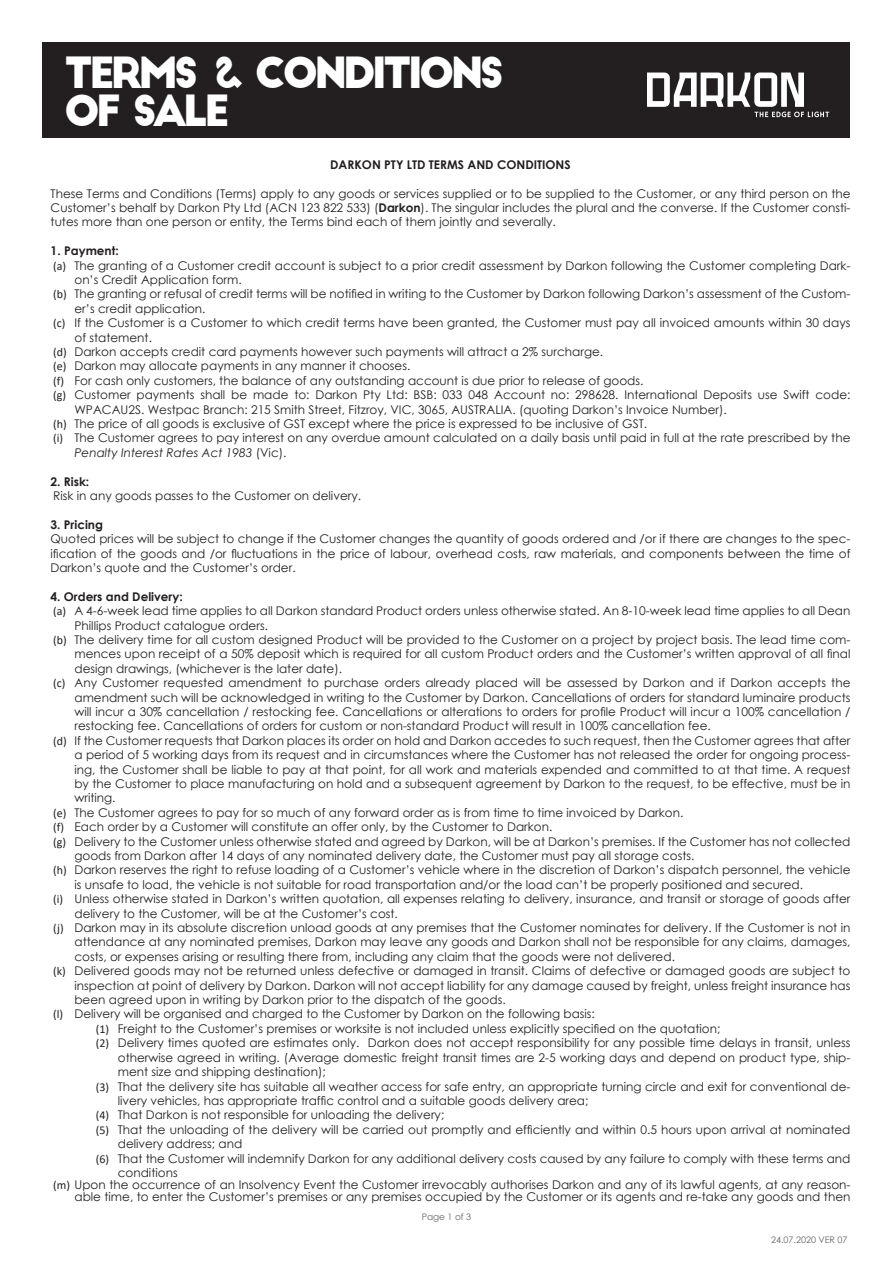
<style>
.page{position:relative;width:893px;height:1263px;background:#fff}
.page>*{position:absolute;margin:0;border:0;box-sizing:border-box;transform-origin:0 0}
.t1{font:42px/37.5px "Big John";letter-spacing:-.1em;color:#fff}
.Heading_1{font:12px/14.4px "Century Gothic";color:#231f20}
.Heading_1-2{font:700 12px "Century Gothic";color:#231f20}
.Body_Text{font:700 12px "Century Gothic";color:#231f20}
.t2{font:9px "Century Gothic";color:#636366}
.s1{font-weight:700}
.s2{font-family:"Calibri"}
.s3{font-style:italic}
</style>
<div class="page">
<div style="left:43px;top:43px;width:807px;height:95px;background:#231f20"></div>
<svg style="left:647px;top:73px;width:182px;height:44px"></svg>
<h1 class="t1" style="left:64px;top:56px;width:442px">TERMS &amp; CONDITIONS<br>OF SALE</h1>
<p class="Body_Text" style="left:330px;top:155px;width:242px">DARKON PTY LTD TERMS AND CONDITIONS</p>
<p class="Heading_1" style="left:51px;top:186px;width:801px;text-align:justify">These Terms and Conditions (Terms) apply to any goods or services supplied or to be supplied to the Customer, or any third person on the Customer’s behalf by Darkon Pty Ltd (ACN 123 822 533) (<span class="s1">Darkon</span>). The singular includes the plural and the converse. If the Customer consti&shy;tutes more than one person or entity, the Terms bind each of them jointly and severally.</p>
<p class="Heading_1-2" style="left:51px;top:242px;width:70px">1. Payment:</p>
<p class="Heading_1" style="left:74px;top:258px;width:777px;text-indent:-21px"><span class="s2">(a)</span> The granting of a Customer credit account is subject to a prior credit assessment by Darkon following the Customer completing Dark&shy;on’s Credit Application form.</p>
<p class="Heading_1" style="left:74px;top:287px;width:777px;text-indent:-21px"><span class="s2">(b)</span> The granting or refusal of credit terms will be notified in writing to the Customer by Darkon following Darkon’s assessment of the Custom&shy;er’s credit application.</p>
<p class="Heading_1" style="left:74px;top:315px;width:777px;text-indent:-21px"><span class="s2">(c)</span> If the Customer is a Customer to which credit terms have been granted, the Customer must pay all invoiced amounts within 30 days of statement.</p>
<p class="Heading_1" style="left:53px;top:344px;width:552px"><span class="s2">(d)</span> Darkon accepts credit card payments however such payments will attract a 2% surcharge.</p>
<p class="Heading_1" style="left:53px;top:359px;width:359px"><span class="s2">(e)</span> Darkon may allocate payments in any manner it chooses.</p>
<p class="Heading_1" style="left:53px;top:373px;width:592px"><span class="s2">(f)</span> For cash only customers, the balance of any outstanding account is due prior to release of goods.</p>
<p class="Heading_1" style="left:74px;top:387px;width:777px;text-indent:-21px"><span class="s2">(g)</span> Customer payments shall be made to: Darkon Pty Ltd: BSB: 033 048 Account no: 298628. International Deposits use Swift code:<br>WPACAU2S. Westpac Branch: 215 Smith Street, Fitzroy, VIC, 3065, AUSTRALIA. (quoting Darkon’s Invoice Number).</p>
<p class="Heading_1" style="left:53px;top:416px;width:595px"><span class="s2">(h)</span> The price of all goods is exclusive of GST except where the price is expressed to be inclusive of GST.</p>
<p class="Heading_1" style="left:74px;top:431px;width:777px;text-indent:-21px"><span class="s2">(i)</span> The Customer agrees to pay interest on any overdue amount calculated on a daily basis until paid in full at the rate prescribed by the<br><span class="s3">Penalty Interest Rates Act 1983</span> (Vic).</p>
<p class="Heading_1-2" style="left:50px;top:472px;width:40px">2. Risk:</p>
<p class="Heading_1" style="left:53px;top:488px;width:310px">Risk in any goods passes to the Customer on delivery.</p>
<p class="Heading_1-2" style="left:50px;top:515px;width:54px">3. Pricing</p>
<p class="Heading_1" style="left:50px;top:531px;width:801px;text-align:justify">Quoted prices will be subject to change if the Customer changes the quantity of goods ordered and /or if there are changes to the spec&shy;ification of the goods and /or fluctuations in the price of labour, overhead costs, raw materials, and components between the time of Darkon’s quote and the Customer’s order.</p>
<p class="Heading_1-2" style="left:50px;top:587px;width:134px">4. Orders and Delivery:</p>
<p class="Heading_1" style="left:74px;top:603px;width:777px;text-indent:-21px"><span class="s2">(a)</span> A 4-6-week lead time applies to all Darkon standard Product orders unless otherwise stated. An 8-10-week lead time applies to all Dean<br>Phillips Product catalogue orders.</p>
<p class="Heading_1" style="left:74px;top:632px;width:777px;text-align:justify;text-indent:-21px"><span class="s2">(b)</span> The delivery time for all custom designed Product will be provided to the Customer on a project by project basis. The lead time com&shy;mences upon receipt of a 50% deposit which is required for all custom Product orders and the Customer’s written approval of all final design drawings, (whichever is the later date).</p>
<p class="Heading_1" style="left:74px;top:675px;width:777px;text-align:justify;text-indent:-21px"><span class="s2">(c)</span> Any Customer requested amendment to purchase orders already placed will be assessed by Darkon and if Darkon accepts the amendment such will be acknowledged in writing to the Customer by Darkon. Cancellations of orders for standard luminaire products will incur a 30% cancellation / restocking fee. Cancellations or alterations to orders for profile Product will incur a 100% cancellation / restocking fee. Cancellations of orders for custom or non-standard Product will result in 100% cancellation fee.</p>
<p class="Heading_1" style="left:74px;top:733px;width:777px;text-align:justify;text-indent:-21px"><span class="s2">(d)</span> If the Customer requests that Darkon places its order on hold and Darkon accedes to such request, then the Customer agrees that after a period of 5 working days from its request and in circumstances where the Customer has not released the order for ongoing process&shy;ing, the Customer shall be liable to pay at that point, for all work and materials expended and committed to at that time. A request by the Customer to place manufacturing on hold and a subsequent agreement by Darkon to the request, to be effective, must be in writing.</p>
<p class="Heading_1" style="left:53px;top:805px;width:632px"><span class="s2">(e)</span> The Customer agrees to pay for so much of any forward order as is from time to time invoiced by Darkon.</p>
<p class="Heading_1" style="left:53px;top:819px;width:501px"><span class="s2">(f)</span> Each order by a Customer will constitute an offer only, by the Customer to Darkon.</p>
<p class="Heading_1" style="left:74px;top:834px;width:777px;text-indent:-21px"><span class="s2">(g)</span> Delivery to the Customer unless otherwise stated and agreed by Darkon, will be at Darkon’s premises. If the Customer has not collected goods from Darkon after 14 days of any nominated delivery date, the Customer must pay all storage costs.</p>
<p class="Heading_1" style="left:74px;top:863px;width:777px;text-indent:-21px"><span class="s2">(h)</span> Darkon reserves the right to refuse loading of a Customer’s vehicle where in the discretion of Darkon’s dispatch personnel, the vehicle is unsafe to load, the vehicle is not suitable for road transportation and/or the load can’t be properly positioned and secured.</p>
<p class="Heading_1" style="left:74px;top:891px;width:777px;text-indent:-21px"><span class="s2">(i)</span> Unless otherwise stated in Darkon’s written quotation, all expenses relating to delivery, insurance, and transit or storage of goods after delivery to the Customer, will be at the Customer’s cost.</p>
<p class="Heading_1" style="left:74px;top:920px;width:777px;text-align:justify;text-indent:-21px"><span class="s2">(j)</span> Darkon may in its absolute discretion unload goods at any premises that the Customer nominates for delivery. If the Customer is not in attendance at any nominated premises, Darkon may leave any goods and Darkon shall not be responsible for any claims, damages, costs, or expenses arising or resulting there from, including any claim that the goods were not delivered.</p>
<p class="Heading_1" style="left:74px;top:963px;width:777px;text-align:justify;text-indent:-21px"><span class="s2">(k)</span> Delivered goods may not be returned unless defective or damaged in transit. Claims of defective or damaged goods are subject to inspection at point of delivery by Darkon. Darkon will not accept liability for any damage caused by freight, unless freight insurance has been agreed upon in writing by Darkon prior to the dispatch of the goods.</p>
<p class="Heading_1" style="left:53px;top:1007px;width:543px"><span class="s2">(l)</span> Delivery will be organised and charged to the Customer by Darkon on the following basis:</p>
<p class="Heading_1" style="left:96px;top:1021px;width:626px"><span class="s2">(1)</span> Freight to the Customer’s premises or worksite is not included unless explicitly specified on the quotation;</p>
<p class="Heading_1" style="left:118px;top:1035px;width:734px;text-align:justify;text-indent:-22px"><span class="s2">(2)</span> Delivery times quoted are estimates only. Darkon does not accept responsibility for any possible time delays in transit, unless otherwise agreed in writing. (Average domestic freight transit times are 2-5 working days and depend on product type, ship&shy;ment size and shipping destination);</p>
<p class="Heading_1" style="left:118px;top:1079px;width:734px;text-indent:-22px"><span class="s2">(3)</span> That the delivery site has suitable all weather access for safe entry, an appropriate turning circle and exit for conventional de&shy;livery vehicles, has appropriate traffic control and a suitable goods delivery area;</p>
<p class="Heading_1" style="left:96px;top:1107px;width:350px"><span class="s2">(4)</span> That Darkon is not responsible for unloading the delivery;</p>
<p class="Heading_1" style="left:118px;top:1122px;width:734px;text-indent:-22px"><span class="s2">(5)</span> That the unloading of the delivery will be carried out promptly and efficiently and within 0.5 hours upon arrival at nominated delivery address; and</p>
<p class="Heading_1" style="left:118px;top:1151px;width:734px;text-indent:-22px"><span class="s2">(6)</span> That the Customer will indemnify Darkon for any additional delivery costs caused by any failure to comply with these terms and conditions</p>
<p class="Heading_1" style="left:53px;top:1178px;width:799px;line-height:11.9px;text-align:right"><span class="s2">(m)</span> Upon the occurrence of an Insolvency Event the Customer irrevocably authorises Darkon and any of its lawful agents, at any reason&shy;able time, to enter the Customer’s premises or any premises occupied by the Customer or its agents and re-take any goods and then</p>
<p class="t2" style="left:422px;top:1211px;width:51px">Page 1 of 3</p>
<p class="t2" style="left:771px;top:1233px;width:78px">24.07.2020 VER 07</p>
</div>
